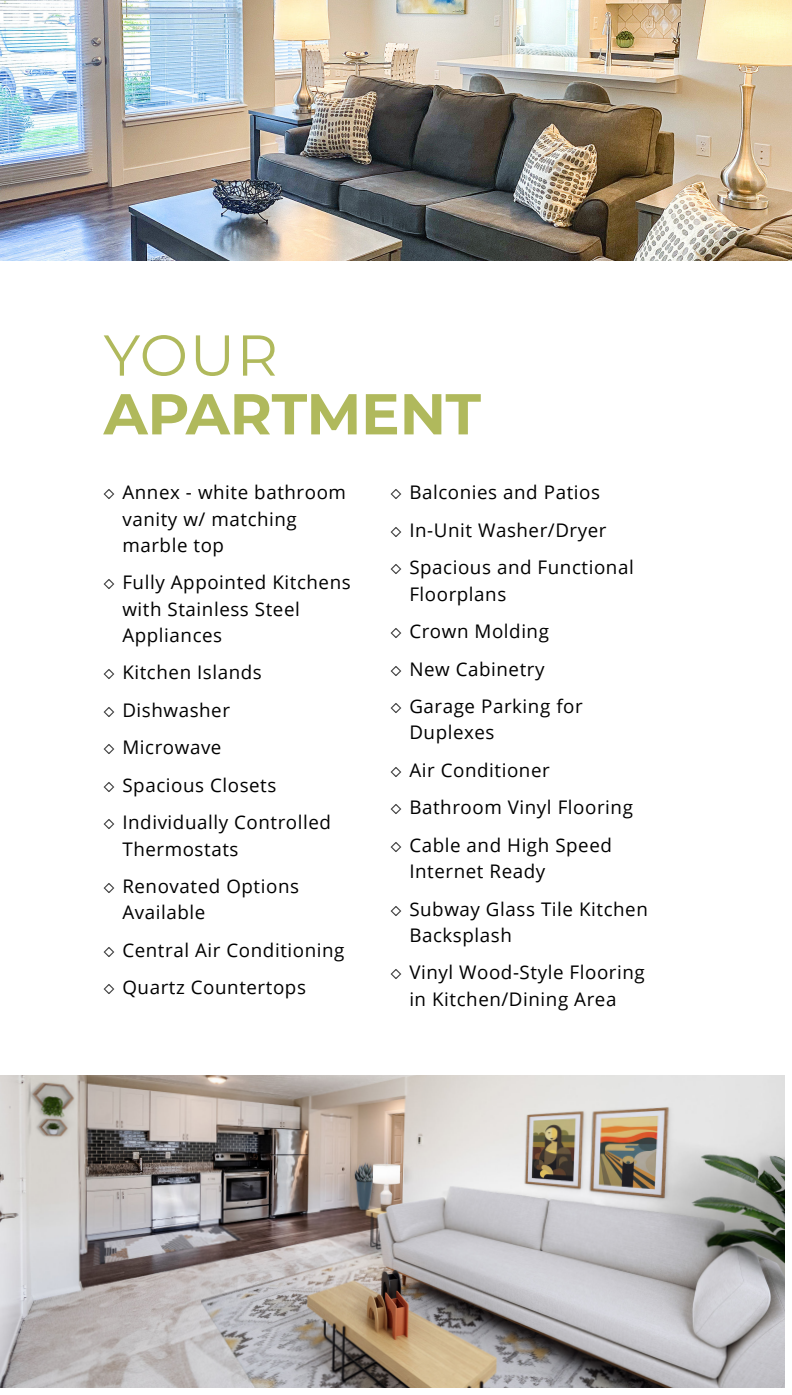
<style>
.page{position:relative;width:792px;height:1395px;background:#fff}
.page>*{position:absolute;margin:0;border:0;box-sizing:border-box;transform-origin:0 0}
.t1{font:700 57.5px "Montserrat";letter-spacing:-.005em;color:#b0b95c}
.t2{font:57.5px "Montserrat";color:#b0b95c}
.t3{font:18.75px/37.5px "Open Sans";letter-spacing:.03em;color:#000}
.s1{font-family:"Montserrat"}
</style>
<div class="page">
<img style="left:0;top:1075px;width:784px;height:313px">
<img style="left:0;top:0;width:791px;height:261px">
<h1 class="t2" style="left:104px;top:333px;width:176px">YOUR</h1>
<h1 class="t1" style="left:104px;top:381px;width:379px">APARTMENT</h1>
<p class="t3" style="left:122px;top:481px;width:225px;line-height:26.2px;text-indent:-19px"><span class="s1">◇</span> Annex - white bathroom vanity w/ matching marble top</p>
<p class="t3" style="left:122px;top:571px;width:230px;line-height:26.2px;text-indent:-19px"><span class="s1">◇</span> Fully Appointed Kitchens with Stainless Steel<br>Appliances</p>
<p class="t3" style="left:104px;top:656px;width:229px"><span class="s1">◇</span> Kitchen Islands<br><span class="s1">◇</span> Dishwasher<br><span class="s1">◇</span> Microwave<br><span class="s1">◇</span> Spacious Closets<br><span class="s1">◇</span> Individually Controlled</p>
<p class="t3" style="left:104px;top:832px;width:197px;text-indent:19px">Thermostats<br><span class="s1">◇</span> Renovated Options</p>
<p class="t3" style="left:104px;top:896px;width:242px;text-indent:19px">Available<br><span class="s1">◇</span> Central Air Conditioning <span class="s1">◇</span> Quartz Countertops</p>
<p class="t3" style="left:390px;top:476px;width:244px"><span class="s1">◇</span> Balconies and Patios<br><span class="s1">◇</span> In-Unit Washer/Dryer<br><span class="s1">◇</span> Spacious and Functional</p>
<p class="t3" style="left:390px;top:577px;width:194px;text-indent:19px">Floorplans<br><span class="s1">◇</span> Crown Molding<br><span class="s1">◇</span> New Cabinetry<br><span class="s1">◇</span> Garage Parking for</p>
<p class="t3" style="left:390px;top:716px;width:244px;text-indent:19px">Duplexes<br><span class="s1">◇</span> Air Conditioner<br><span class="s1">◇</span> Bathroom Vinyl Flooring <span class="s1">◇</span> Cable and High Speed</p>
<p class="t3" style="left:390px;top:854px;width:259px;text-indent:19px">Internet Ready<br><span class="s1">◇</span> Subway Glass Tile Kitchen</p>
<p class="t3" style="left:390px;top:918px;width:256px;text-indent:19px">Backsplash<br><span class="s1">◇</span> Vinyl Wood-Style Flooring</p>
<p class="t3" style="left:409px;top:982px;width:208px">in Kitchen/Dining Area</p>
</div>
